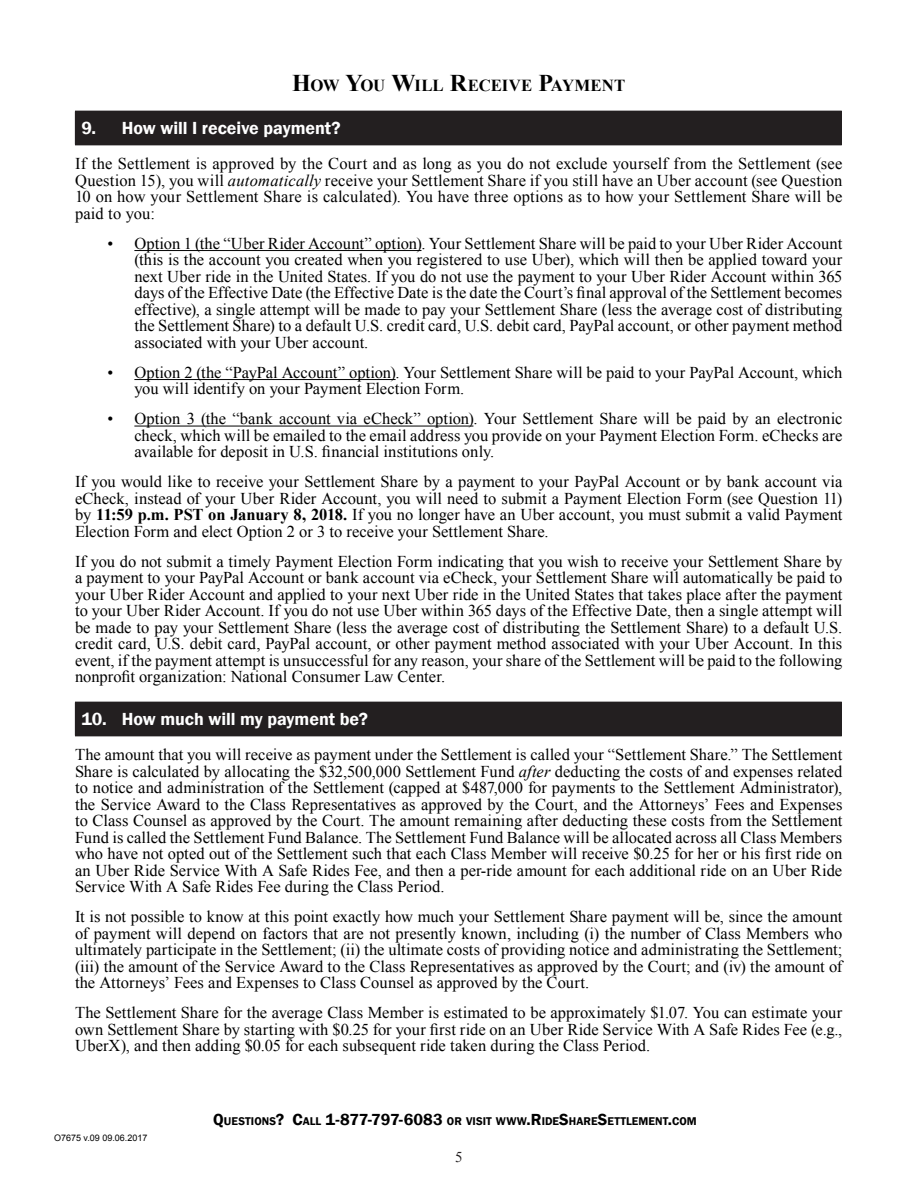
<style>
.page{position:relative;width:918px;height:1188px;background:#fff}
.page>*{position:absolute;margin:0;border:0;box-sizing:border-box;transform-origin:0 0}
.t1{font:600 18px "Franklin Gothic";color:#fff}
.Body_Copy{font:700 16.8px "Times New Roman";color:#000}
.Body_Copy-2{font:16.5px/16.5px "Times New Roman";color:#000;text-align:justify}
.t2{font:15px "Times New Roman";color:#231f20}
.t3{font:600 11.55px "Franklin Gothic";letter-spacing:.005em;color:#000}
.t4{font:9px "Arial";color:#000}
.s1{font-size:24px}
.s2{font-style:italic}
.s3{font-weight:700}
.s4{font-size:16.5px}
</style>
<div class="page">
<hr style="left:134px;top:250px;width:287px;height:1px;background:#000">
<hr style="left:134px;top:379px;width:262px;height:1px;background:#000">
<hr style="left:134px;top:426px;width:339px;height:1px;background:#000">
<div style="left:75px;top:111px;width:766px;height:34px;background:#231f20"></div>
<hr style="left:75px;top:111px;width:767px;height:1px;background:#231f20">
<hr style="left:841px;top:112px;width:1px;height:33px;background:#231f20">
<hr style="left:75px;top:145px;width:767px;height:1px;background:#231f20">
<div style="left:75px;top:702px;width:766px;height:34px;background:#231f20"></div>
<hr style="left:75px;top:702px;width:767px;height:1px;background:#231f20">
<hr style="left:841px;top:703px;width:1px;height:33px;background:#231f20">
<hr style="left:75px;top:736px;width:767px;height:1px;background:#231f20">
<p class="Body_Copy" style="left:292px;top:74px;width:335px"><span class="s1">H</span>OW <span class="s1">Y</span>OU <span class="s1">W</span>ILL <span class="s1">R</span>ECEIVE <span class="s1">P</span>AYMENT</p>
<p class="t1" style="left:81px;top:117px;width:261px">9. How will I receive payment?</p>
<p class="Body_Copy-2" style="left:75px;top:155px;width:769px">If the Settlement is approved by the Court and as long as you do not exclude yourself from the Settlement (see Question 15), you will <span class="s2">automatically</span> receive your Settlement Share if you still have an Uber account (see Question 10 on how your Settlement Share is calculated). You have three options as to how your Settlement Share will be paid to you:</p>
<p class="Body_Copy-2" style="left:134px;top:235px;width:710px;text-indent:-27px">• Option 1 (the “Uber Rider Account” option). Your Settlement Share will be paid to your Uber Rider Account (this is the account you created when you registered to use Uber), which will then be applied toward your next Uber ride in the United States. If you do not use the payment to your Uber Rider Account within 365 days of the Effective Date (the Effective Date is the date the Court’s final approval of the Settlement becomes effective), a single attempt will be made to pay your Settlement Share (less the average cost of distributing the Settlement Share) to a default U.S. credit card, U.S. debit card, PayPal account, or other payment method associated with your Uber account.</p>
<p class="Body_Copy-2" style="left:134px;top:364px;width:709px;text-indent:-27px">• Option 2 (the “PayPal Account” option). Your Settlement Share will be paid to your PayPal Account, which you will identify on your Payment Election Form.</p>
<p class="Body_Copy-2" style="left:134px;top:410px;width:710px;text-indent:-27px">• Option 3 (the “bank account via eCheck” option). Your Settlement Share will be paid by an electronic check, which will be emailed to the email address you provide on your Payment Election Form. eChecks are available for deposit in U.S. financial institutions only.</p>
<p class="Body_Copy-2" style="left:75px;top:473px;width:769px">If you would like to receive your Settlement Share by a payment to your PayPal Account or by bank account via eCheck, instead of your Uber Rider Account, you will need to submit a Payment Election Form (see Question 11) by <span class="s3">11:59 p.m. PST on January 8, 2018.</span> If you no longer have an Uber account, you must submit a valid Payment Election Form and elect Option 2 or 3 to receive your Settlement Share.</p>
<p class="Body_Copy-2" style="left:75px;top:553px;width:769px">If you do not submit a timely Payment Election Form indicating that you wish to receive your Settlement Share by a payment to your PayPal Account or bank account via eCheck, your Settlement Share will automatically be paid to your Uber Rider Account and applied to your next Uber ride in the United States that takes place after the payment to your Uber Rider Account. If you do not use Uber within 365 days of the Effective Date, then a single attempt will be made to pay your Settlement Share (less the average cost of distributing the Settlement Share) to a default U.S. credit card, U.S. debit card, PayPal account, or other payment method associated with your Uber Account. In this event, if the payment attempt is unsuccessful for any reason, your share of the Settlement will be paid to the following nonprofit organization: National Consumer Law Center.</p>
<p class="t1" style="left:81px;top:708px;width:288px">10. How much will my payment be?</p>
<p class="Body_Copy-2" style="left:75px;top:746px;width:769px">The amount that you will receive as payment under the Settlement is called your “Settlement Share.” The Settlement Share is calculated by allocating the $32,500,000 Settlement Fund <span class="s2">after</span> deducting the costs of and expenses related to notice and administration of the Settlement (capped at $487,000 for payments to the Settlement Administrator), the Service Award to the Class Representatives as approved by the Court, and the Attorneys’ Fees and Expenses to Class Counsel as approved by the Court. The amount remaining after deducting these costs from the Settlement Fund is called the Settlement Fund Balance. The Settlement Fund Balance will be allocated across all Class Members who have not opted out of the Settlement such that each Class Member will receive $0.25 for her or his first ride on an Uber Ride Service With A Safe Rides Fee, and then a per-ride amount for each additional ride on an Uber Ride Service With A Safe Rides Fee during the Class Period.</p>
<p class="Body_Copy-2" style="left:75px;top:908px;width:769px">It is not possible to know at this point exactly how much your Settlement Share payment will be, since the amount of payment will depend on factors that are not presently known, including (i) the number of Class Members who ultimately participate in the Settlement; (ii) the ultimate costs of providing notice and administrating the Settlement; (iii) the amount of the Service Award to the Class Representatives as approved by the Court; and (iv) the amount of the Attorneys’ Fees and Expenses to Class Counsel as approved by the Court.</p>
<p class="Body_Copy-2" style="left:75px;top:1004px;width:769px">The Settlement Share for the average Class Member is estimated to be approximately $1.07. You can estimate your own Settlement Share by starting with $0.25 for your first ride on an Uber Ride Service With A Safe Rides Fee (e.g., UberX), and then adding $0.05 for each subsequent ride taken during the Class Period.</p>
<p class="t4" style="left:54px;top:1131px;width:95px">O7675 v.09 09.06.2017</p>
<p class="t3" style="left:213px;top:1114px;width:485px"><span class="s4">Q</span>UESTIONS<span class="s4">? C</span>ALL <span class="s4">1-877-797-6083</span> OR VISIT WWW<span class="s4">.R</span>IDE<span class="s4">S</span>HARE<span class="s4">S</span>ETTLEMENT<span class="s4">.</span>COM</p>
<p class="t2" style="left:455px;top:1147px;width:9px">5</p>
</div>
